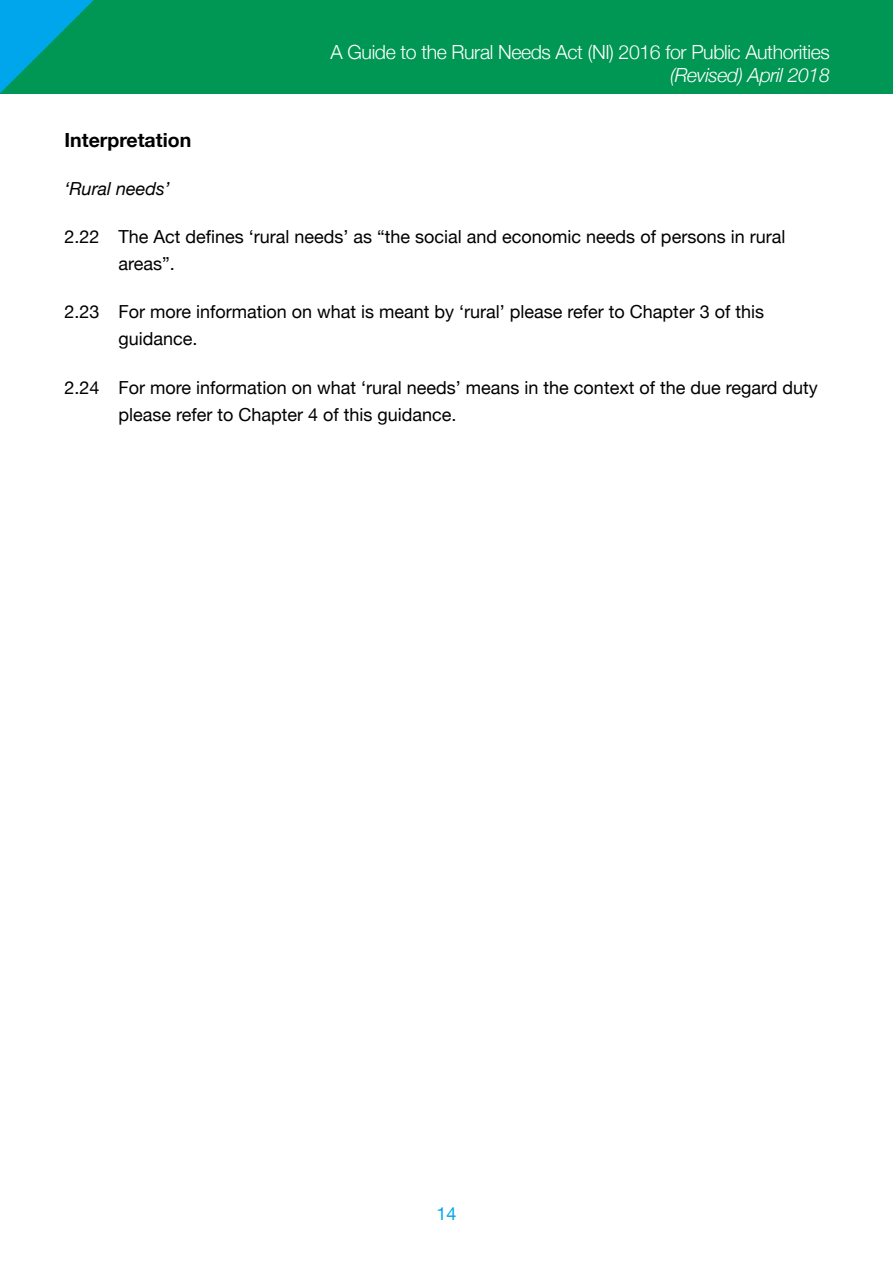
<style>
.page{position:relative;width:893px;height:1263px;background:#fff}
.page>*{position:absolute;margin:0;border:0;box-sizing:border-box;transform-origin:0 0}
.t1{font:300 19.5px "Helvetica Neue";letter-spacing:-.02em;color:#fff}
.t2{font:italic 300 19.5px "Helvetica Neue";letter-spacing:-.02em;color:#fff}
.Sub_Header{font:700 19.5px "Helvetica Neue";color:#000}
.Body_text{font:18px/27px "Helvetica Neue";color:#000}
.Body_text-2{font:italic 18px "Helvetica Neue";color:#000}
.t3{font:18px "Helvetica Neue";color:#00a6eb}
</style>
<div class="page">
<div style="left:0;top:0;width:893px;height:94px;background:#009754"></div>
<svg style="left:0;top:0;width:94px;height:93px"></svg>
<p class="t1" style="left:331px;top:37px;width:501px">A Guide to the Rural Needs Act (NI) 2016 for Public Authorities</p>
<p class="t2" style="left:670px;top:59px;width:161px">(Revised) April 2018</p>
<p class="Sub_Header" style="left:64px;top:124px;width:128px">Interpretation</p>
<p class="Body_text-2" style="left:64px;top:175px;width:107px">‘Rural needs’</p>
<p class="Body_text" style="left:118px;top:224px;width:668px;text-indent:-54px">2.22 The Act defines ‘rural needs’ as “the social and economic needs of persons in rural areas”.</p>
<p class="Body_text" style="left:118px;top:299px;width:647px;text-indent:-54px">2.23 For more information on what is meant by ‘rural’ please refer to Chapter 3 of this guidance.</p>
<p class="Body_text" style="left:118px;top:375px;width:701px;text-indent:-54px">2.24 For more information on what ‘rural needs’ means in the context of the due regard duty please refer to Chapter 4 of this guidance.</p>
<p class="t3" style="left:436px;top:1200px;width:22px">14</p>
</div>
